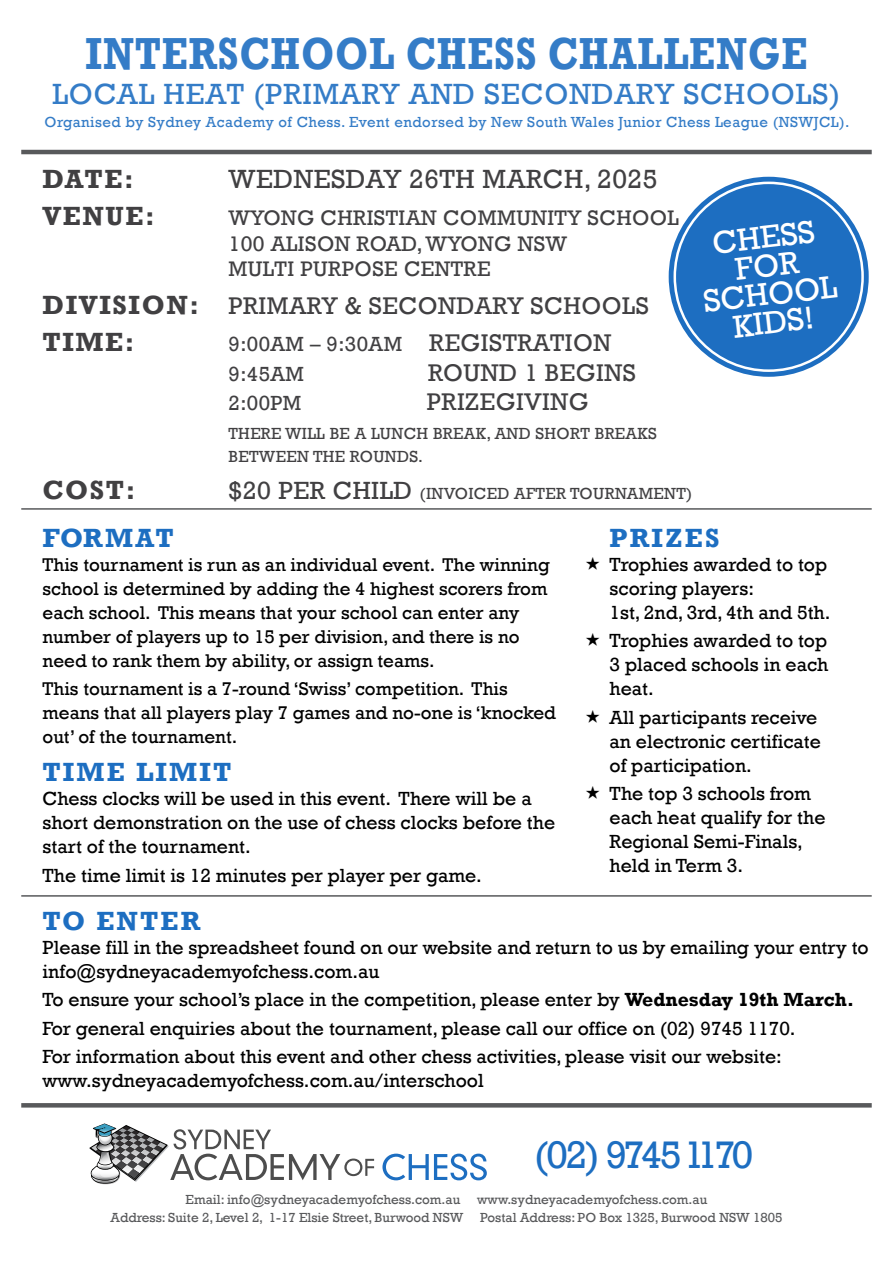
<style>
.page{position:relative;width:893px;height:1263px;background:#fff}
.page>*{position:absolute;margin:0;border:0;box-sizing:border-box;transform-origin:0 0}
.t1{font:700 46.05px "Rockwell";letter-spacing:.02em;color:#347cc7;scale:.85 1}
.t2{font:39.45px "Rockwell";letter-spacing:-.1em;color:#1d6ec1}
.t3{font:32.55px/28.5px "Rockwell";color:#fff;text-align:center}
.t4{font:30px "Rockwell";letter-spacing:.03em;color:#347cc7}
.t5{font:700 27px "Rockwell";letter-spacing:.08em;color:#1d6ec1}
.t6{font:27px "Rockwell";letter-spacing:.02em;color:#414042}
.t7{font:700 27px "Rockwell";letter-spacing:.06em;color:#414042}
.t8{font:24.75px "Rockwell";letter-spacing:.02em;color:#414042}
.t9{font:21.6px/25.5px "Rockwell";letter-spacing:.02em;color:#414042}
.t10{font:21px/30px "Rockwell";letter-spacing:.02em;color:#414042}
.t11{font:19.5px/24px "Rockwell";color:#000}
.t12{font:18.9px/24px "Rockwell";color:#000}
.t13{font:16.5px/22.5px "Rockwell";letter-spacing:.02em;color:#414042}
.t14{font:15px "Rockwell";letter-spacing:.03em;color:#347cc7}
.t15{font:13.5px "Rockwell";color:#58595b}
.s1{font-weight:700;font-size:27px}
.s2{font-size:24.75px}
.s3{font-size:25.5px}
.s4{font-weight:700}
</style>
<div class="page">
<svg style="left:382px;top:1153px;width:105px;height:27px"></svg>
<svg style="left:89px;top:1123px;width:285px;height:61px"></svg>
<hr style="left:21px;top:150px;width:851px;height:4px;background:#58595b">
<hr style="left:21px;top:508px;width:851px;height:2px;background:#58595b">
<hr style="left:21px;top:895px;width:851px;height:2px;background:#58595b">
<svg style="left:21px;top:1103px;width:851px;height:4px;background:#5b5c5e"></svg>
<div style="left:669px;top:177px;width:200px;height:200px;background:#1d6ec1;border-radius:50%"></div>
<p class="t1" style="left:86px;top:26px;width:851px">INTERSCHOOL CHESS CHALLENGE</p>
<p class="t4" style="left:52px;top:77px;width:790px">LOCAL HEAT (PRIMARY AND SECONDARY SCHOOLS)</p>
<p class="t14" style="left:45px;top:114px;width:807px">Organised by Sydney Academy of Chess. Event endorsed by New South Wales Junior Chess League (NSWJCL).</p>
<p class="t7" style="left:43px;top:162px;width:93px">DATE:</p>
<p class="t6" style="left:229px;top:163px;width:430px">WEDNESDAY 26TH MARCH, 2025</p>
<p class="t7" style="left:43px;top:200px;width:114px">VENUE:</p>
<p class="t9" style="left:229px;top:206px;width:452px">WYONG CHRISTIAN COMMUNITY SCHOOL<br>100 ALISON ROAD, WYONG NSW<br>MULTI PURPOSE CENTRE</p>
<p class="t8" style="left:43px;top:291px;width:608px"><span class="s1">DIVISION:</span> PRIMARY &amp; SECONDARY SCHOOLS</p>
<p class="t7" style="left:43px;top:326px;width:93px">TIME:</p>
<p class="t10" style="left:229px;top:329px;width:384px">9:00AM – 9:30AM <span class="s2">REGISTRATION<br></span>9:45AM</p>
<p class="t8" style="left:428px;top:358px;width:209px">ROUND 1 BEGINS</p>
<p class="t10" style="left:229px;top:388px;width:74px">2:00PM</p>
<p class="t8" style="left:427px;top:387px;width:163px">PRIZEGIVING</p>
<p class="t13" style="left:229px;top:423px;width:430px">THERE WILL BE A LUNCH BREAK, AND SHORT BREAKS<br>BETWEEN THE ROUNDS.</p>
<p class="t7" style="left:43px;top:474px;width:94px">COST:</p>
<p class="t13" style="left:229px;top:483px;width:465px"><span class="s3">$20 PER CHILD</span> (INVOICED AFTER TOURNAMENT)</p>
<p class="t3" style="left:696px;top:230px;width:136px;rotate:-6deg">CHESS<br>FOR<br>SCHOOL<br>KIDS!</p>
<p class="t5" style="left:43px;top:522px;width:133px">FORMAT</p>
<p class="t12" style="left:43px;top:553px;width:509px">This tournament is run as an individual event. The winning school is determined by adding the 4 highest scorers from each school. This means that your school can enter any number of players up to 15 per division, and there is no need to rank them by ability, or assign teams.</p>
<p class="t12" style="left:43px;top:677px;width:515px">This tournament is a 7-round ‘Swiss’ competition. This means that all players play 7 games and no-one is ‘knocked out’ of the tournament.</p>
<p class="t5" style="left:43px;top:756px;width:191px">TIME LIMIT</p>
<p class="t11" style="left:43px;top:787px;width:514px">Chess clocks will be used in this event. There will be a short demonstration on the use of chess clocks before the start of the tournament.</p>
<p class="t11" style="left:43px;top:863px;width:441px">The time limit is 12 minutes per player per game.</p>
<p class="t5" style="left:610px;top:522px;width:111px">PRIZES</p>
<p class="t11" style="left:610px;top:553px;width:222px">Trophies awarded to top scoring players:<br>1st, 2nd, 3rd, 4th and 5th.</p>
<p class="t11" style="left:610px;top:629px;width:220px;text-align:justify">Trophies awarded to top 3 placed schools in each heat.</p>
<p class="t11" style="left:610px;top:705px;width:213px">All participants receive an electronic certificate of participation.</p>
<p class="t11" style="left:610px;top:781px;width:217px">The top 3 schools from each heat qualify for the<br>Regional Semi-Finals, held in Term 3.</p>
<p class="t5" style="left:43px;top:905px;width:159px">TO ENTER</p>
<p class="t11" style="left:43px;top:936px;width:828px">Please fill in the spreadsheet found on our website and return to us by emailing your entry to info@sydneyacademyofchess.com.au</p>
<p class="t11" style="left:43px;top:988px;width:813px">To ensure your school’s place in the competition, please enter by <span class="s4">Wednesday 19th March.</span></p>
<p class="t11" style="left:43px;top:1016px;width:755px">For general enquiries about the tournament, please call our office on (02) 9745 1170.</p>
<p class="t11" style="left:43px;top:1045px;width:741px">For information about this event and other chess activities, please visit our website: www.sydneyacademyofchess.com.au/interschool</p>
<p class="t2" style="left:534px;top:1132px;width:221px">(02) 9745 1170</p>
<p class="t15" style="left:186px;top:1191px;width:276px">Email: info@sydneyacademyofchess.com.au</p>
<p class="t15" style="left:477px;top:1191px;width:232px">www.sydneyacademyofchess.com.au</p>
<p class="t15" style="left:111px;top:1209px;width:354px">Address: Suite 2, Level 2, 1-17 Elsie Street, Burwood NSW</p>
<p class="t15" style="left:480px;top:1209px;width:304px">Postal Address: PO Box 1325, Burwood NSW 1805</p>
</div>
